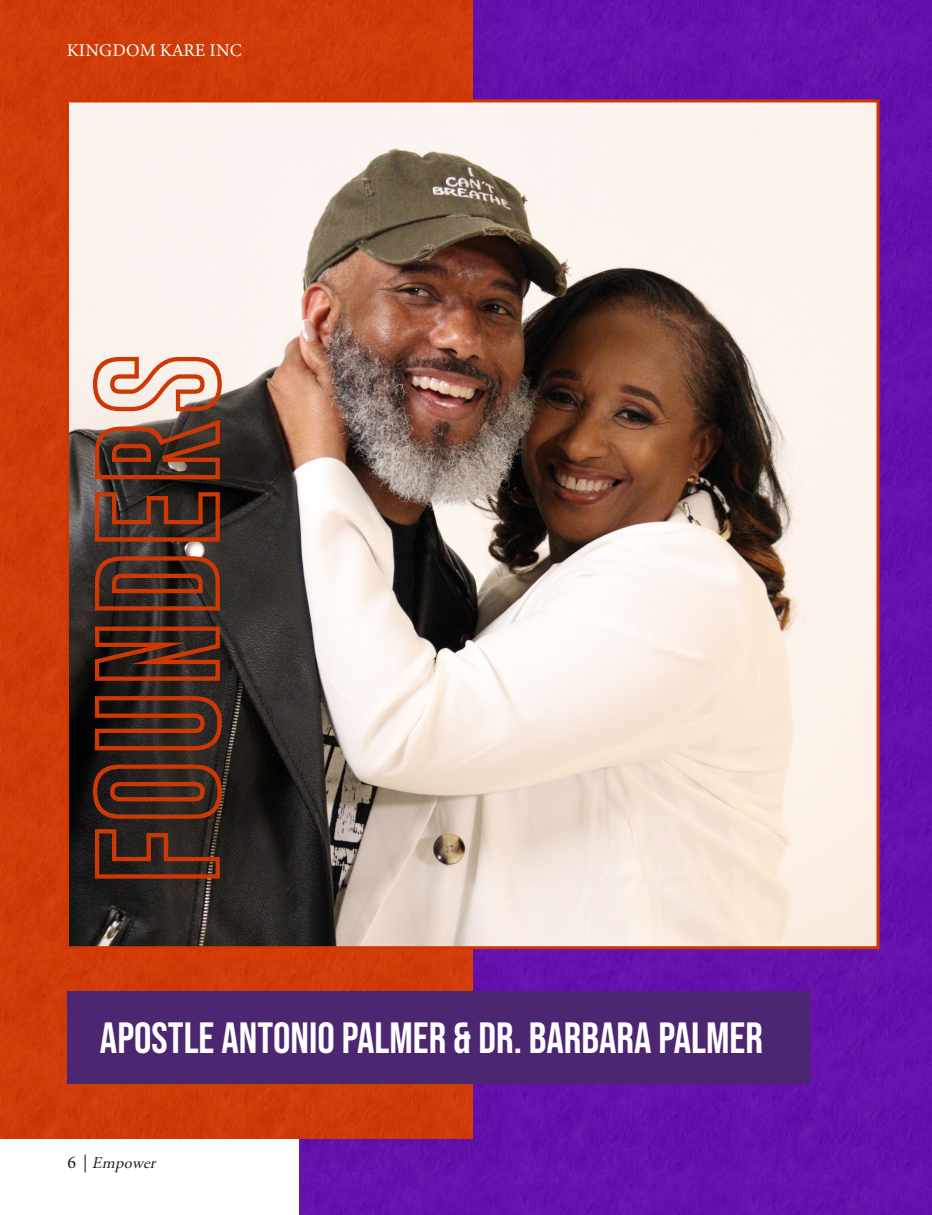
<style>
.page{position:relative;width:932px;height:1215px;background:#fff}
.page>*{position:absolute;margin:0;border:0;box-sizing:border-box;transform-origin:0 0}
.content{font:700 125.85px "Gobold Hollow";color:#cd3804}
.times{font:43.5px "Bebas Neue";color:#fff}
.t1{font:18px "Minion Variable Concept";letter-spacing:.01em;color:#fff}
.t2{font:italic 16.5px "Adobe Garamond Pro";color:#231f20}
.s1{font-family:"Minion Pro";font-style:normal;font-size:18px}
.s2{font-style:normal;font-size:18px}
</style>
<div class="page">
<div style="left:299px;top:0;width:632px;height:1215px;background:#6511ab"></div>
<div style="left:0;top:0;width:472px;height:1139px;background:#d03b07"></div>
<img style="left:70px;top:103px;width:805px;height:842px">
<div style="left:68px;top:991px;width:742px;height:92px;background:#4c2671"></div>
<p class="t1" style="left:67px;top:38px;width:177px">KINGDOM KARE INC</p>
<p class="content" style="left:74px;top:887px;width:538px;rotate:-90deg">FOUNDERS</p>
<p class="times" style="left:100px;top:1014px;width:664px">APOSTLE ANTONIO PALMER &amp; DR. BARBARA PALMER</p>
<p class="t2" style="left:68px;top:1153px;width:94px"><span class="s1">6</span> <span class="s2">|</span> Empower</p>
</div>
